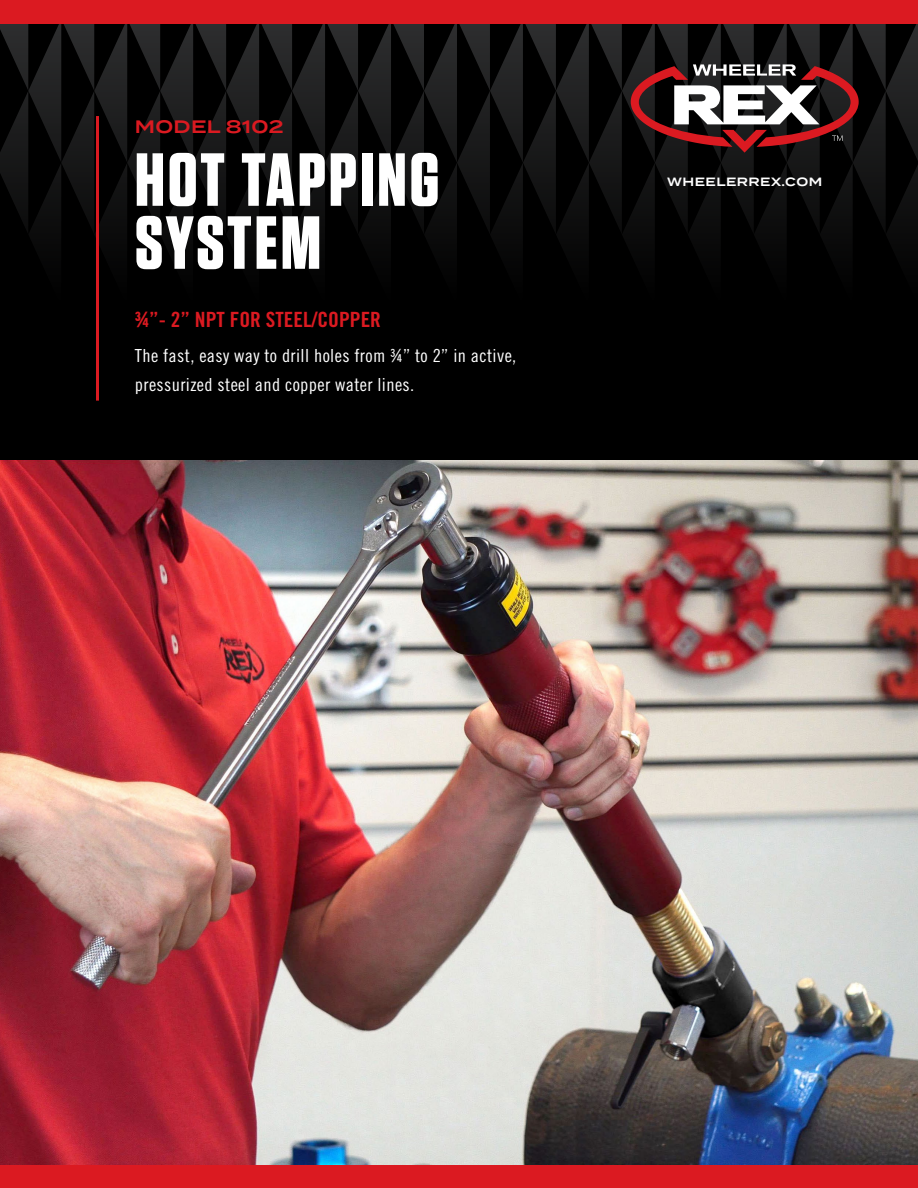
<style>
.page{position:relative;width:918px;height:1188px;background:#fff}
.page>*{position:absolute;margin:0;border:0;box-sizing:border-box;transform-origin:0 0}
.t1{font:700 75px/63px "Tungsten";letter-spacing:.04em;color:#fff}
.t2{font:21px "Trade Gothic LT Std Bd Cn 20";color:#db1a21}
.t3{font:18px/28.5px "Trade Gothic LT Std Cn 18";letter-spacing:.02em;color:#fff}
.t4{font:600 18px "Termina";letter-spacing:.02em;color:#db1a21}
.t5{font:600 12px "Termina";letter-spacing:.04em;color:#fff}
</style>
<div class="page">
<div style="left:0;top:0;width:918px;height:460px;background:#000"></div>
<svg style="left:0;top:24px;width:918px;height:217px"></svg>
<div style="left:0;top:0;width:918px;height:24px;background:#db1a21"></div>
<div style="left:0;top:1164px;width:918px;height:24px;background:#db1a21"></div>
<hr style="left:96px;top:116px;width:3px;height:285px;background:#db1a21">
<img style="left:0;top:460px;width:918px;height:704px">
<p class="t4" style="left:135px;top:113px;width:150px">MODEL 8102</p>
<h1 class="t1" style="left:135px;top:150px;width:306px">HOT TAPPING<br>SYSTEM</h1>
<p class="t2" style="left:135px;top:307px;width:248px">¾”- 2” NPT FOR STEEL/COPPER</p>
<p class="t3" style="left:135px;top:341px;width:383px">The fast, easy way to drill holes from 3/4” to 2” in active, pressurized steel and copper water lines.</p>
<p class="t5" style="left:667px;top:173px;width:156px">WHEELERREX.COM</p>
</div>
